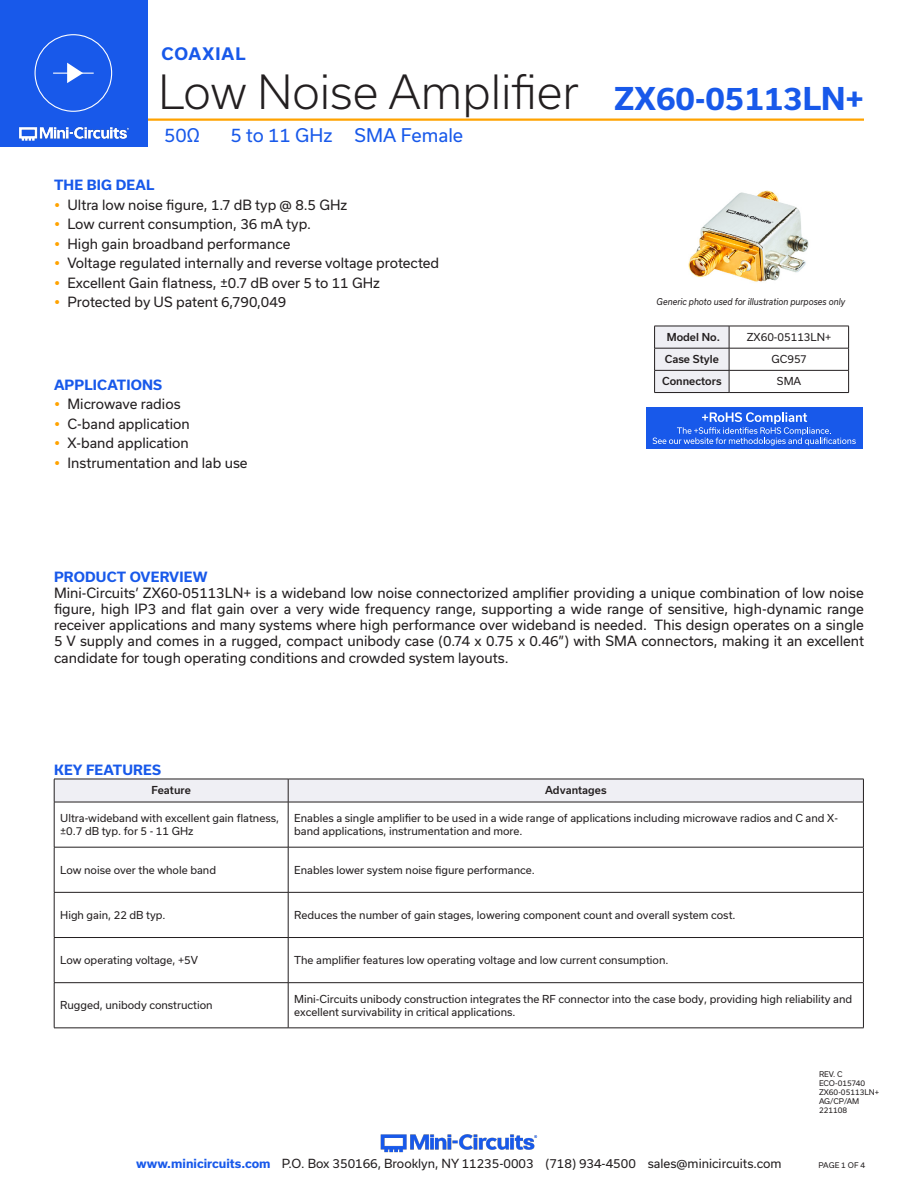
<style>
.page{position:relative;width:918px;height:1188px;background:#fff}
.page>*{position:absolute;margin:0;border:0;box-sizing:border-box;transform-origin:0 0}
.t1{font:300 45px "Usual";color:#231f20}
.t2{font:700 30px "Usual";color:#1859ea}
.t3{font:18px "Usual";color:#1859ea}
.t4{font:700 16.5px "Usual";letter-spacing:.065em;color:#1859ea}
.Regular_Copy{font:13.5px/16.2px "Usual";color:#231f20;text-align:justify}
.Blue_Headers{font:700 13.5px "Usual";letter-spacing:.015em;color:#1859ea}
.t5{font:12px "Usual";color:#231f20}
.Table_Body_Left_Just{font:10.5px/12.6px "Usual";color:#231f20}
.Table_Header_Center{font:500 10.5px "Usual";color:#231f20}
.Table_Header_Center-2{font:10.5px "Usual";color:#231f20}
.t6{font:italic 9px "Usual";color:#231f20;scale:.9 1}
.Revision{font:7.5px "Usual";color:#231f20}
.s1{font-weight:700;color:#1859ea}
</style>
<div class="page">
<hr style="left:129px;top:118px;width:735px;height:3px;background:#ffa300">
<div style="left:0;top:0;width:147px;height:147px;background:#1859ea"></div>
<hr style="left:917px;top:0;width:1px;height:147px;background:#1859ea">
<img style="left:19px;top:126px;width:110px;height:15px">
<div style="left:35px;top:34px;width:77px;height:78px;border:1px solid #fff;border-radius:50%"></div>
<hr style="left:53px;top:73px;width:41px;height:1px;background:#fff">
<svg style="left:67px;top:63px;width:16px;height:20px"></svg>
<img style="left:380px;top:1134px;width:158px;height:19px">
<svg style="left:54px;top:779px;width:810px;height:23px"></svg>
<hr style="left:54px;top:802px;width:234px;height:1px;background:#231f20">
<hr style="left:54px;top:802px;width:1px;height:45px;background:#231f20">
<hr style="left:288px;top:802px;width:576px;height:1px;background:#231f20">
<hr style="left:288px;top:802px;width:1px;height:45px;background:#231f20">
<hr style="left:863px;top:802px;width:1px;height:45px;background:#231f20">
<hr style="left:54px;top:847px;width:234px;height:1px;background:#231f20">
<hr style="left:54px;top:847px;width:1px;height:45px;background:#231f20">
<hr style="left:288px;top:847px;width:576px;height:1px;background:#231f20">
<hr style="left:288px;top:847px;width:1px;height:45px;background:#231f20">
<hr style="left:863px;top:847px;width:1px;height:45px;background:#231f20">
<hr style="left:54px;top:892px;width:234px;height:1px;background:#231f20">
<hr style="left:54px;top:893px;width:1px;height:44px;background:#231f20">
<hr style="left:288px;top:892px;width:576px;height:1px;background:#231f20">
<hr style="left:288px;top:893px;width:1px;height:44px;background:#231f20">
<hr style="left:863px;top:893px;width:1px;height:44px;background:#231f20">
<hr style="left:54px;top:937px;width:234px;height:1px;background:#231f20">
<hr style="left:54px;top:938px;width:1px;height:44px;background:#231f20">
<hr style="left:288px;top:937px;width:576px;height:1px;background:#231f20">
<hr style="left:288px;top:938px;width:1px;height:44px;background:#231f20">
<hr style="left:863px;top:938px;width:1px;height:44px;background:#231f20">
<hr style="left:54px;top:982px;width:234px;height:1px;background:#231f20">
<hr style="left:54px;top:983px;width:1px;height:45px;background:#231f20">
<hr style="left:288px;top:982px;width:576px;height:1px;background:#231f20">
<hr style="left:288px;top:983px;width:1px;height:45px;background:#231f20">
<hr style="left:863px;top:983px;width:1px;height:45px;background:#231f20">
<hr style="left:54px;top:1028px;width:234px;height:1px;background:#231f20">
<hr style="left:288px;top:1028px;width:576px;height:1px;background:#231f20">
<hr style="left:729px;top:326px;width:120px;height:1px;background:#231f20">
<hr style="left:729px;top:348px;width:120px;height:1px;background:#231f20">
<hr style="left:729px;top:370px;width:120px;height:1px;background:#231f20">
<svg style="left:848px;top:326px;width:1px;height:66px"></svg>
<hr style="left:729px;top:392px;width:120px;height:1px;background:#231f20">
<svg style="left:654px;top:326px;width:76px;height:67px"></svg>
<hr style="left:654px;top:348px;width:75px;height:1px;background:#231f20">
<hr style="left:654px;top:370px;width:75px;height:1px;background:#231f20">
<hr style="left:654px;top:392px;width:75px;height:1px;background:#231f20">
<img style="left:688px;top:190px;width:121px;height:92px">
<div style="left:646px;top:407px;width:216px;height:42px;background:#1859ea"></div>
<svg style="left:653px;top:412px;width:203px;height:34px"></svg>
<p class="t4" style="left:161px;top:45px;width:86px">COAXIAL</p>
<h1 class="t1" style="left:158px;top:67px;width:422px">Low Noise Amplifier</h1>
<h3 class="t3" style="left:164px;top:125px;width:37px">50Ω</h3>
<h3 class="t3" style="left:231px;top:125px;width:234px">5 to 11 GHz SMA Female</h3>
<p class="Blue_Headers" style="left:54px;top:178px;width:102px">THE BIG DEAL</p>
<p class="Regular_Copy" style="left:68px;top:197px;width:281px">Ultra low noise figure, 1.7 dB typ @ 8.5 GHz</p>
<p class="Regular_Copy" style="left:68px;top:216px;width:245px">Low current consumption, 36 mA typ.</p>
<p class="Regular_Copy" style="left:68px;top:236px;width:224px">High gain broadband performance</p>
<p class="Regular_Copy" style="left:68px;top:255px;width:373px">Voltage regulated internally and reverse voltage protected</p>
<p class="Regular_Copy" style="left:68px;top:275px;width:314px">Excellent Gain flatness, ±0.7 dB over 5 to 11 GHz</p>
<p class="Regular_Copy" style="left:68px;top:294px;width:220px">Protected by US patent 6,790,049</p>
<p class="Blue_Headers" style="left:54px;top:377px;width:110px">APPLICATIONS</p>
<p class="Regular_Copy" style="left:68px;top:396px;width:115px">Microwave radios</p>
<p class="Regular_Copy" style="left:68px;top:416px;width:124px">C-band application</p>
<p class="Regular_Copy" style="left:68px;top:435px;width:123px">X-band application</p>
<p class="Regular_Copy" style="left:68px;top:455px;width:182px">Instrumentation and lab use</p>
<h2 class="t2" style="left:614px;top:81px;width:251px">ZX60-05113LN+</h2>
<p class="t6" style="left:657px;top:297px;width:211px">Generic photo used for illustration purposes only</p>
<p class="Table_Header_Center" style="left:667px;top:331px;width:55px">Model No.</p>
<p class="Table_Header_Center-2" style="left:747px;top:331px;width:86px">ZX60-05113LN+</p>
<p class="Table_Header_Center" style="left:665px;top:353px;width:55px">Case Style</p>
<p class="Table_Body_Left_Just" style="left:772px;top:353px;width:37px">GC957</p>
<p class="Table_Header_Center" style="left:662px;top:375px;width:61px">Connectors</p>
<p class="Table_Body_Left_Just" style="left:777px;top:375px;width:26px">SMA</p>
<p class="Blue_Headers" style="left:54px;top:569px;width:155px">PRODUCT OVERVIEW</p>
<p class="Regular_Copy" style="left:54px;top:585px;width:812px">Mini-Circuits’ ZX60-05113LN+ is a wideband low noise connectorized amplifier providing a unique combination of low noise figure, high IP3 and flat gain over a very wide frequency range, supporting a wide range of sensitive, high-dynamic range receiver applications and many systems where high performance over wideband is needed. This design operates on a single 5 V supply and comes in a rugged, compact unibody case (0.74 x 0.75 x 0.46”) with SMA connectors, making it an excellent candidate for tough operating conditions and crowded system layouts.</p>
<p class="Blue_Headers" style="left:54px;top:762px;width:108px">KEY FEATURES</p>
<p class="Table_Header_Center" style="left:151px;top:784px;width:41px">Feature</p>
<p class="Table_Header_Center" style="left:545px;top:784px;width:63px">Advantages</p>
<p class="Table_Body_Left_Just" style="left:60px;top:812px;width:221px">Ultra-wideband with excellent gain flatness, ±0.7 dB typ. for 5 - 11 GHz</p>
<p class="Table_Body_Left_Just" style="left:294px;top:812px;width:545px">Enables a single amplifier to be used in a wide range of applications including microwave radios and C and X&shy;band applications, instrumentation and more.</p>
<p class="Table_Body_Left_Just" style="left:60px;top:863px;width:157px">Low noise over the whole band</p>
<p class="Table_Body_Left_Just" style="left:294px;top:863px;width:242px">Enables lower system noise figure performance.</p>
<p class="Table_Body_Left_Just" style="left:60px;top:909px;width:107px">High gain, 22 dB typ.</p>
<p class="Table_Body_Left_Just" style="left:294px;top:909px;width:443px">Reduces the number of gain stages, lowering component count and overall system cost.</p>
<p class="Table_Body_Left_Just" style="left:60px;top:954px;width:139px">Low operating voltage, +5V</p>
<p class="Table_Body_Left_Just" style="left:294px;top:954px;width:376px">The amplifier features low operating voltage and low current consumption.</p>
<p class="Table_Body_Left_Just" style="left:60px;top:999px;width:154px">Rugged, unibody construction</p>
<p class="Table_Body_Left_Just" style="left:294px;top:993px;width:560px">Mini-Circuits unibody construction integrates the RF connector into the case body, providing high reliability and excellent survivability in critical applications.</p>
<p class="Revision" style="left:819px;top:1070px;width:25px">REV. C</p>
<p class="Revision" style="left:819px;top:1079px;width:48px">ECO-015740</p>
<p class="Revision" style="left:819px;top:1088px;width:62px">ZX60-05113LN+</p>
<p class="Revision" style="left:819px;top:1097px;width:42px">AG/CP/AM</p>
<p class="Revision" style="left:819px;top:1106px;width:30px">221108</p>
<p class="t5" style="left:136px;top:1157px;width:647px"><span class="s1">www.minicircuits.com</span> P.O. Box 350166, Brooklyn, NY 11235-0003 (718) 934-4500 sales@minicircuits.com</p>
<p class="Revision" style="left:819px;top:1161px;width:48px">PAGE 1 OF 4</p>
</div>
